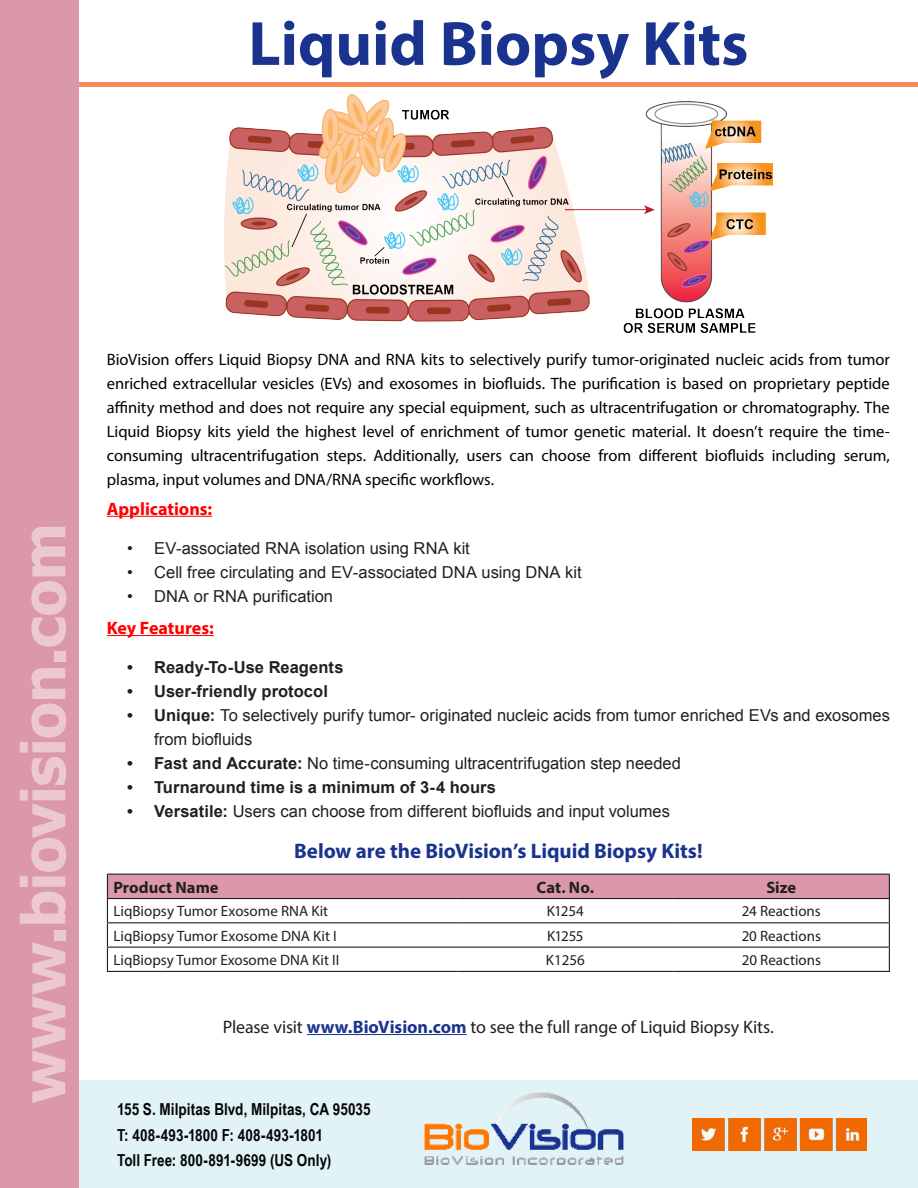
<style>
.page{position:relative;width:918px;height:1188px;background:#fff}
.page>*{position:absolute;margin:0;border:0;box-sizing:border-box;transform-origin:0 0}
.t1{font:700 63px "Myriad Pro";color:#19338f}
.t2{font:700 60px "Tahoma";letter-spacing:-.015em;color:#ecc8d1}
.t3{font:700 21px "Myriad Pro";color:#19338f}
.t4{font:18px "Myriad Pro";letter-spacing:-.01em;color:#231f20}
.t5{font:700 18px "Myriad Pro";color:#f00}
.t6{font:16.5px/24px "Myriad Pro";letter-spacing:-.005em;color:#000}
.t7{font:16.5px/24px "Arial";color:#231f20}
.t8{font:700 16.5px/25.5px "Arial Narrow";letter-spacing:.005em;color:#040503}
.t9{font:700 16.5px "Arial";letter-spacing:.005em;color:#231f20}
.t10{font:700 16.5px "Myriad Pro";color:#231f20}
.t11{font:15px "Myriad Pro";color:#231f20}
.s1{font-weight:700}
.s2{font-weight:700;color:#19338f}
</style>
<div class="page">
<div style="left:72px;top:1080px;width:846px;height:108px;background:#e2f3f8"></div>
<div style="left:0;top:0;width:79px;height:1188px;background:#dc98ab"></div>
<div style="left:80px;top:82px;width:838px;height:5px;background:#f68b59"></div>
<img style="left:424px;top:1092px;width:200px;height:73px">
<img style="left:692px;top:1119px;width:175px;height:32px">
<svg style="left:107px;top:874px;width:783px;height:97px"></svg>
<hr style="left:107px;top:971px;width:350px;height:1px;background:#231f20">
<hr style="left:457px;top:971px;width:216px;height:1px;background:#231f20">
<hr style="left:673px;top:971px;width:217px;height:1px;background:#231f20">
<hr style="left:107px;top:516px;width:105px;height:1px;background:#f00">
<hr style="left:107px;top:635px;width:107px;height:1px;background:#f00">
<hr style="left:307px;top:1034px;width:160px;height:1px;background:#19338f">
<img style="left:224px;top:95px;width:548px;height:238px">
<p class="t1" style="left:248px;top:3px;width:501px">Liquid Biopsy Kits</p>
<h2 class="t2" style="left:1px;top:1103px;width:582px;rotate:-90deg">www.biovision.com</h2>
<p class="t6" style="left:107px;top:347px;width:785px">BioVision offers Liquid Biopsy DNA and RNA kits to selectively purify tumor-originated nucleic acids from tumor</p>
<p class="t6" style="left:107px;top:371px;width:784px">enriched extracellular vesicles (EVs) and exosomes in biofluids. The purification is based on proprietary peptide</p>
<p class="t6" style="left:107px;top:395px;width:784px">affinity method and does not require any special equipment, such as ultracentrifugation or chromatography. The<br>Liquid Biopsy kits yield the highest level of enrichment of tumor genetic material. It doesn’t require the time-</p>
<p class="t6" style="left:107px;top:443px;width:785px">consuming ultracentrifugation steps. Additionally, users can choose from different biofluids including serum,</p>
<p class="t6" style="left:107px;top:467px;width:389px">plasma, input volumes and DNA/RNA specific workflows.</p>
<p class="t5" style="left:107px;top:497px;width:107px">Applications:</p>
<p class="t7" style="left:127px;top:536px;width:344px">• EV-associated RNA isolation using RNA kit</p>
<p class="t7" style="left:127px;top:560px;width:456px">• Cell free circulating and EV-associated DNA using DNA kit</p>
<p class="t7" style="left:127px;top:584px;width:207px">• DNA or RNA purification</p>
<p class="t5" style="left:107px;top:616px;width:108px">Key Features:</p>
<p class="t9" style="left:127px;top:656px;width:218px">• Ready-To-Use Reagents</p>
<p class="t9" style="left:127px;top:680px;width:202px">• User-friendly protocol</p>
<p class="t7" style="left:154px;top:703px;width:737px;text-indent:-27px"><span class="s1">• Unique:</span> To selectively purify tumor- originated nucleic acids from tumor enriched EVs and exosomes from biofluids</p>
<p class="t7" style="left:127px;top:751px;width:555px"><span class="s1">• Fast and Accurate:</span> No time-consuming ultracentrifugation step needed</p>
<p class="t9" style="left:127px;top:776px;width:370px">• Turnaround time is a minimum of 3-4 hours</p>
<p class="t7" style="left:127px;top:799px;width:544px"><span class="s1">• Versatile:</span> Users can choose from different biofluids and input volumes</p>
<p class="t3" style="left:294px;top:838px;width:410px">Below are the BioVision’s Liquid Biopsy Kits!</p>
<p class="t10" style="left:113px;top:876px;width:107px">Product Name</p>
<p class="t10" style="left:537px;top:876px;width:59px">Cat. No.</p>
<p class="t10" style="left:766px;top:876px;width:31px">Size</p>
<p class="t11" style="left:113px;top:902px;width:216px">LiqBiopsy Tumor Exosome RNA Kit</p>
<p class="t11" style="left:547px;top:902px;width:39px">K1254</p>
<p class="t11" style="left:742px;top:902px;width:80px">24 Reactions</p>
<p class="t11" style="left:113px;top:926px;width:225px">LiqBiopsy Tumor Exosome DNA Kit I</p>
<p class="t11" style="left:547px;top:926px;width:38px">K1255</p>
<p class="t11" style="left:742px;top:926px;width:81px">20 Reactions</p>
<p class="t11" style="left:113px;top:951px;width:227px">LiqBiopsy Tumor Exosome DNA Kit II</p>
<p class="t11" style="left:546px;top:951px;width:40px">K1256</p>
<p class="t11" style="left:742px;top:951px;width:81px">20 Reactions</p>
<p class="t4" style="left:223px;top:1016px;width:552px">Please visit <span class="s2">www.BioVision.com</span> to see the full range of Liquid Biopsy Kits.</p>
<p class="t8" style="left:117px;top:1096px;width:255px">155 S. Milpitas Blvd, Milpitas, CA 95035<br>T: 408-493-1800 F: 408-493-1801<br>Toll Free: 800-891-9699 (US Only)</p>
</div>
